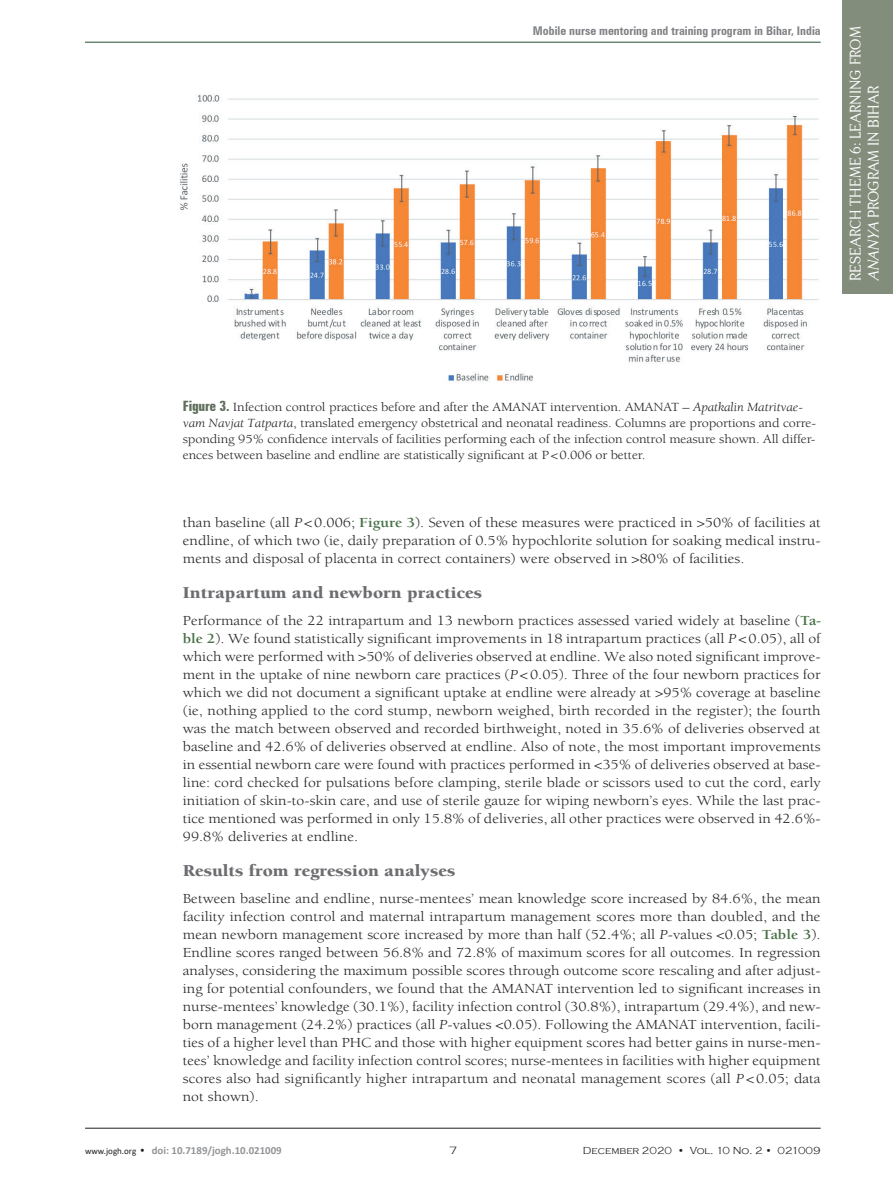
<style>
.page{position:relative;width:893px;height:1191px;background:#fff}
.page>*{position:absolute;margin:0;border:0;box-sizing:border-box;transform-origin:0 0}
.t1{font:18px "Centabel";color:#fff}
.Podnaslovi_PAPERS_2{font:900 17.1px "Berkeley Std";color:#6c6d70;scale:1.11 1}
.t2{font:15px "Centabel";color:#fff}
.tekst_osn{font:14.25px/18px "Berkeley Std";color:#231f20;text-align:justify;scale:1.11 1}
.potpisi_slike{font:12.9px/15.8px "Berkeley Std";letter-spacing:-.01em;color:#231f20;scale:1.11 1}
.t3{font:700 condensed 12px "Zurich BT";color:#808285}
.t4{font:700 10.95px "Calibri";color:#939598}
.t5{font:300 10.95px "Copperplate Gothic";color:#231f20}
.t6{font:300 10.5px "Copperplate Gothic";color:#231f20}
.s1{font-style:italic}
.s2{font-family:"Zurich BT";font-weight:700;font-stretch:extra-condensed;font-size:14.25px;color:#5f6f5b}
.s3{font-weight:700;color:#477045}
.s4{font-weight:400;font-size:9px;color:#231f20}
.s5{font-family:"Copperplate Gothic";font-weight:300;color:#231f20}
</style>
<div class="page">
<hr style="left:85px;top:1128px;width:736px;height:1px;background:#231f20">
<hr style="left:85px;top:42px;width:736px;height:1px;background:#244d32">
<div style="left:842px;top:0;width:51px;height:293px;background:#838d7c"></div>
<img style="left:179px;top:94px;width:640px;height:287px">
<p class="t3" style="left:533px;top:23px;width:289px">Mobile nurse mentoring and training program in Bihar, India</p>
<p class="t2" style="left:846px;top:281px;width:256px;rotate:-90deg">RESEARCH THEME 6: LEARNING FROM</p>
<p class="t2" style="left:864px;top:281px;width:197px;rotate:-90deg"><span class="s1">ANANYA</span> PROGRAM IN BIHAR</p>
<p class="t1" style="left:860px;top:281px;width:103px;rotate:-90deg">VIEWPOINTS</p>
<p class="potpisi_slike" style="left:183px;top:399px;width:572px"><span class="s2">Figure 3.</span> Infection control practices before and after the AMANAT intervention. AMANAT – <span class="s1">Apatkalin Matritvae&shy;vam Navjat Tatparta</span>, translated emergency obstetrical and neonatal readiness. Columns are proportions and corre&shy;sponding 95% confidence intervals of facilities performing each of the infection control measure shown. All differ&shy;ences between baseline and endline are statistically significant at P&lt;0.006 or better.</p>
<p class="tekst_osn" style="left:183px;top:514px;width:576px">than baseline (all <span class="s1">P</span>&lt;0.006; <span class="s3">Figure 3</span>). Seven of these measures were practiced in &gt;50% of facilities at endline, of which two (ie, daily preparation of 0.5% hypochlorite solution for soaking medical instru&shy;ments and disposal of placenta in correct containers) were observed in &gt;80% of facilities.</p>
<p class="Podnaslovi_PAPERS_2" style="left:183px;top:584px;width:271px">Intrapartum and newborn practices</p>
<p class="tekst_osn" style="left:183px;top:611px;width:576px">Performance of the 22 intrapartum and 13 newborn practices assessed varied widely at baseline (<span class="s3">Ta&shy;ble 2</span>). We found statistically significant improvements in 18 intrapartum practices (all <span class="s1">P</span>&lt;0.05), all of which were performed with &gt;50% of deliveries observed at endline. We also noted significant improve&shy;ment in the uptake of nine newborn care practices (<span class="s1">P</span>&lt;0.05). Three of the four newborn practices for which we did not document a significant uptake at endline were already at &gt;95% coverage at baseline (ie, nothing applied to the cord stump, newborn weighed, birth recorded in the register); the fourth was the match between observed and recorded birthweight, noted in 35.6% of deliveries observed at baseline and 42.6% of deliveries observed at endline. Also of note, the most important improvements in essential newborn care were found with practices performed in &lt;35% of deliveries observed at base&shy;line: cord checked for pulsations before clamping, sterile blade or scissors used to cut the cord, early initiation of skin-to-skin care, and use of sterile gauze for wiping newborn’s eyes. While the last prac&shy;tice mentioned was performed in only 15.8% of deliveries, all other practices were observed in 42.6%- 99.8% deliveries at endline.</p>
<p class="Podnaslovi_PAPERS_2" style="left:183px;top:861px;width:247px">Results from regression analyses</p>
<p class="tekst_osn" style="left:183px;top:889px;width:576px">Between baseline and endline, nurse-mentees’ mean knowledge score increased by 84.6%, the mean facility infection control and maternal intrapartum management scores more than doubled, and the mean newborn management score increased by more than half (52.4%; all <span class="s1">P</span>-values &lt;0.05; <span class="s3">Table 3</span>).<br>Endline scores ranged between 56.8% and 72.8% of maximum scores for all outcomes. In regression analyses, considering the maximum possible scores through outcome score rescaling and after adjust&shy;ing for potential confounders, we found that the AMANAT intervention led to significant increases in nurse-mentees’ knowledge (30.1%), facility infection control (30.8%), intrapartum (29.4%), and new&shy;born management (24.2%) practices (all <span class="s1">P</span>-values &lt;0.05). Following the AMANAT intervention, facili&shy;ties of a higher level than PHC and those with higher equipment scores had better gains in nurse-men&shy;tees’ knowledge and facility infection control scores; nurse-mentees in facilities with higher equipment scores also had significantly higher intrapartum and neonatal management scores (all <span class="s1">P</span> &lt;0.05; data not shown).</p>
<p class="t4" style="left:85px;top:1142px;width:198px"><span class="s4">www.jogh.org</span> <span class="s5">•</span> doi: 10.7189/jogh.10.021009</p>
<p class="t5" style="left:450px;top:1144px;width:9px">7</p>
<p class="t6" style="left:583px;top:1144px;width:239px">December 2020 • Vol. 10 No. 2 • 021009</p>
</div>
